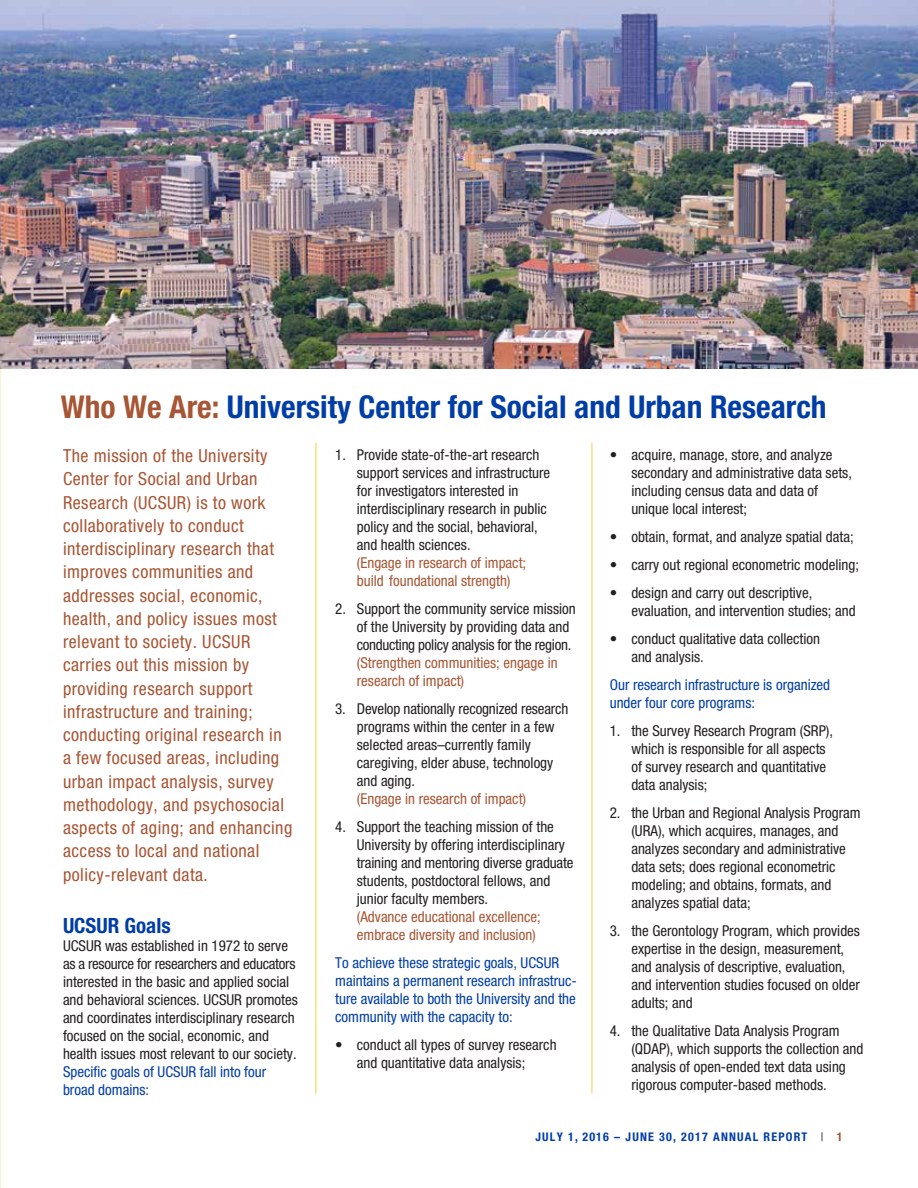
<style>
.page{position:relative;width:918px;height:1188px;background:#fff}
.page>*{position:absolute;margin:0;border:0;box-sizing:border-box;transform-origin:0 0}
.t1{font:700 condensed 31.5px "Helvetica Neue";color:#003da6}
.t2{font:700 condensed 21px "Helvetica Neue";color:#003da6}
.t3{font:condensed 18px/23.2px "Helvetica Neue";letter-spacing:.025em;color:#a75534}
.t4{font:condensed 15px/18px "Helvetica Neue";color:#231f20}
.t5{font:condensed 15px/18px "Helvetica Neue";color:#003da6}
.t6{font:condensed 15px/18px "Helvetica Neue";color:#a75534}
.t7{font:700 condensed 12px "Helvetica Neue";letter-spacing:.1em;color:#003da6}
.s1{color:#a75534}
.s2{font-weight:400;color:#231f20}
</style>
<div class="page">
<hr style="left:592px;top:443px;width:1px;height:651px;background:#ffc843">
<hr style="left:316px;top:443px;width:1px;height:651px;background:#ffc843">
<img style="left:0;top:0;width:918px;height:369px">
<h1 class="t1" style="left:61px;top:387px;width:767px"><span class="s1">Who We Are:</span> University Center for Social and Urban Research</h1>
<p class="t3" style="left:63px;top:444px;width:231px">The mission of the University<br>Center for Social and Urban<br>Research (UCSUR) is to work collaboratively to conduct interdisciplinary research that improves communities and addresses social, economic, health, and policy issues most relevant to society. UCSUR carries out this mission by providing research support infrastructure and training; conducting original research in a few focused areas, including urban impact analysis, survey methodology, and psychosocial aspects of aging; and enhancing access to local and national policy-relevant data.</p>
<h2 class="t2" style="left:63px;top:913px;width:109px">UCSUR Goals</h2>
<p class="t4" style="left:63px;top:937px;width:236px">UCSUR was established in 1972 to serve as a resource for researchers and educators interested in the basic and applied social and behavioral sciences. UCSUR promotes and coordinates interdisciplinary research focused on the social, economic, and health issues most relevant to our society.</p>
<p class="t5" style="left:63px;top:1063px;width:205px">Specific goals of UCSUR fall into four broad domains:</p>
<p class="t4" style="left:357px;top:445px;width:195px;text-indent:-22px">1. Provide state-of-the-art research support services and infrastructure for investigators interested in interdisciplinary research in public policy and the social, behavioral, and health sciences.</p>
<p class="t6" style="left:357px;top:553px;width:171px">(Engage in research of impact; build foundational strength)</p>
<p class="t4" style="left:357px;top:599px;width:221px;text-indent:-22px">2. Support the community service mission of the University by providing data and conducting policy analysis for the region.</p>
<p class="t6" style="left:357px;top:653px;width:203px">(Strengthen communities; engage in research of impact)</p>
<p class="t4" style="left:357px;top:699px;width:213px;text-indent:-22px">3. Develop nationally recognized research programs within the center in a few selected areas–currently family caregiving, elder abuse, technology and aging.</p>
<p class="t6" style="left:357px;top:789px;width:171px">(Engage in research of impact)</p>
<p class="t4" style="left:357px;top:817px;width:218px;text-indent:-22px">4. Support the teaching mission of the University by offering interdisciplinary training and mentoring diverse graduate students, postdoctoral fellows, and junior faculty members.</p>
<p class="t6" style="left:357px;top:907px;width:186px">(Advance educational excellence; embrace diversity and inclusion)</p>
<p class="t5" style="left:335px;top:953px;width:243px">To achieve these strategic goals, UCSUR maintains a permanent research infrastruc&shy;ture available to both the University and the community with the capacity to:</p>
<p class="t4" style="left:357px;top:1035px;width:201px;text-indent:-22px">• conduct all types of survey research and quantitative data analysis;</p>
<p class="t4" style="left:631px;top:445px;width:222px;text-indent:-22px">• acquire, manage, store, and analyze secondary and administrative data sets, including census data and data of unique local interest;</p>
<p class="t4" style="left:610px;top:527px;width:245px">• obtain, format, and analyze spatial data;</p>
<p class="t4" style="left:610px;top:555px;width:251px">• carry out regional econometric modeling;</p>
<p class="t4" style="left:631px;top:583px;width:226px;text-indent:-22px">• design and carry out descriptive, evaluation, and intervention studies; and</p>
<p class="t4" style="left:631px;top:629px;width:190px;text-indent:-22px">• conduct qualitative data collection and analysis.</p>
<p class="t5" style="left:610px;top:675px;width:222px">Our research infrastructure is organized under four core programs:</p>
<p class="t4" style="left:631px;top:721px;width:203px;text-indent:-22px">1. the Survey Research Program (SRP), which is responsible for all aspects of survey research and quantitative data analysis;</p>
<p class="t4" style="left:631px;top:803px;width:231px;text-indent:-22px">2. the Urban and Regional Analysis Program (URA), which acquires, manages, and analyzes secondary and administrative data sets; does regional econometric modeling; and obtains, formats, and analyzes spatial data;</p>
<p class="t4" style="left:631px;top:921px;width:230px;text-indent:-22px">3. the Gerontology Program, which provides expertise in the design, measurement, and analysis of descriptive, evaluation, and intervention studies focused on older adults; and</p>
<p class="t4" style="left:631px;top:1021px;width:234px;text-indent:-22px">4. the Qualitative Data Analysis Program (QDAP), which supports the collection and analysis of open-ended text data using rigorous computer-based methods.</p>
<p class="t7" style="left:536px;top:1130px;width:309px">JULY 1, 2016 – JUNE 30, 2017 ANNUAL REPORT <span class="s2">|</span> <span class="s1">1</span></p>
</div>
